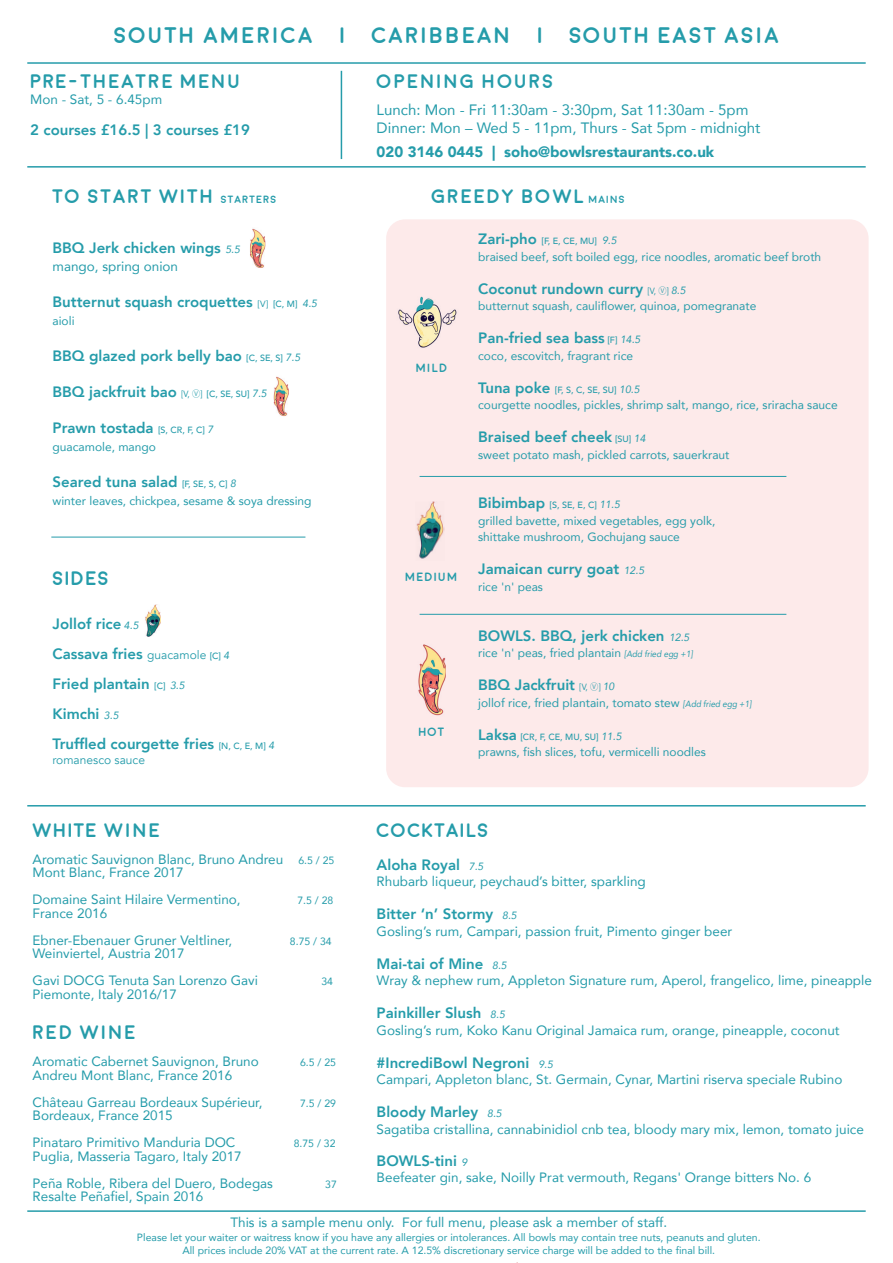
<style>
.page{position:relative;width:893px;height:1263px;background:#fff}
.page>*{position:absolute;margin:0;border:0;box-sizing:border-box;transform-origin:0 0}
.t1{font:700 22.5px "Moon";letter-spacing:.05em;color:#259caa}
.t2{font:700 19.5px "Moon";letter-spacing:.05em;color:#259caa}
.t3{font:800 15px/30px "Avenir";color:#259caa}
.t4{font:15px/18px "Avenir";color:#259caa}
.t5{font:900 15px "Avenir";color:#259caa}
.t6{font:13.5px/27px "Avenir";color:#259caa}
.t7{font:12px/16.5px "Avenir";color:#259caa}
.t8{font:12px "Avenir";color:#259caa}
.t9{font:700 12px "Moon";letter-spacing:.05em;color:#259caa}
.t10{font:10.5px/13.5px "Avenir";color:#259caa;text-align:center}
.t11{font:500 9px "Avenir";color:#259caa}
.s1{font-size:10.5px}
.s2{font-weight:400;font-style:italic;font-size:10.5px}
.s3{font-weight:400;font-size:9px}
.s4{font-weight:500;font-size:9px}
.s5{font-family:"Koz Go Pr 6 N";font-weight:400;font-size:9px}
.s6{font-weight:400;font-size:12px}
.s7{font-weight:800;font-size:15px}
.s8{font-style:italic;font-size:9px}
</style>
<div class="page">
<hr style="left:27px;top:62px;width:839px;height:2px;background:#259caa">
<hr style="left:27px;top:166px;width:839px;height:2px;background:#259caa">
<hr style="left:341px;top:71px;width:1px;height:88px;background:#259caa">
<hr style="left:27px;top:805px;width:839px;height:1px;background:#259caa">
<hr style="left:27px;top:1210px;width:839px;height:2px;background:#259caa">
<div style="left:386px;top:219px;width:482px;height:568px;background:#fdeaea;border-radius:19px"></div>
<hr style="left:420px;top:476px;width:366px;height:1px;background:#259caa">
<hr style="left:420px;top:614px;width:366px;height:1px;background:#259caa">
<img style="left:398px;top:296px;width:59px;height:52px">
<img style="left:418px;top:644px;width:28px;height:72px">
<img style="left:416px;top:501px;width:29px;height:58px">
<img style="left:250px;top:228px;width:15px;height:40px">
<img style="left:145px;top:604px;width:16px;height:33px">
<img style="left:273px;top:376px;width:16px;height:40px">
<hr style="left:51px;top:537px;width:254px;height:1px;background:#259caa">
<h1 class="t1" style="left:114px;top:24px;width:667px">SOUTH AMERICA | CARIBBEAN | SOUTH EAST ASIA</h1>
<h2 class="t2" style="left:30px;top:71px;width:212px">PRE-THEATRE MENU</h2>
<p class="t6" style="left:30px;top:86px;width:134px">Mon - Sat, 5 - 6.45pm</p>
<p class="t3" style="left:30px;top:115px;width:221px">2 courses £16.5 | 3 courses £19</p>
<h2 class="t2" style="left:53px;top:187px;width:226px">TO START WITH <span class="s1">STARTERS</span></h2>
<p class="t3" style="left:53px;top:233px;width:189px">BBQ Jerk chicken wings <span class="s2">5.5</span></p>
<p class="t6" style="left:53px;top:253px;width:127px">mango, spring onion</p>
<p class="t3" style="left:53px;top:287px;width:266px">Butternut squash croquettes <span class="s3">[V]</span> <span class="s4">[C, M]</span> <span class="s2">4.5</span></p>
<p class="t7" style="left:53px;top:313px;width:24px">aioli</p>
<p class="t3" style="left:53px;top:341px;width:249px">BBQ glazed pork belly bao <span class="s4">[C, SE, S]</span> <span class="s2">7.5</span></p>
<p class="t3" style="left:53px;top:377px;width:216px">BBQ jackfruit bao <span class="s3">[V,</span> <span class="s5">Ⓥ</span><span class="s3">]</span> <span class="s4">[C, SE, SU]</span> <span class="s2">7.5</span></p>
<p class="t3" style="left:53px;top:413px;width:162px">Prawn tostada <span class="s4">[S, CR, F, C]</span> <span class="s2">7</span></p>
<p class="t7" style="left:53px;top:439px;width:105px">guacamole, mango</p>
<p class="t3" style="left:53px;top:467px;width:185px">Seared tuna salad <span class="s4">[F, SE, S, C]</span> <span class="s2">8</span></p>
<p class="t7" style="left:53px;top:493px;width:261px">winter leaves, chickpea, sesame &amp; soya dressing</p>
<h2 class="t2" style="left:53px;top:569px;width:58px">SIDES</h2>
<p class="t3" style="left:53px;top:608px;width:223px">Jollof rice <span class="s2">4.5<br></span>Cassava fries <span class="s6">guacamole</span> <span class="s4">[C]</span> <span class="s2">4<br></span>Fried plantain <span class="s4">[C]</span> <span class="s2">3.5<br></span>Kimchi <span class="s2">3.5<br></span>Truffled courgette fries <span class="s4">[N, C, E, M]</span> <span class="s2">4</span></p>
<p class="t8" style="left:53px;top:752px;width:94px">romanesco sauce</p>
<h2 class="t2" style="left:377px;top:71px;width:179px">OPENING HOURS</h2>
<p class="t4" style="left:377px;top:100px;width:385px">Lunch: Mon - Fri 11:30am - 3:30pm, Sat 11:30am - 5pm<br>Dinner: Mon – Wed 5 - 11pm, Thurs - Sat 5pm - midnight</p>
<p class="t5" style="left:377px;top:139px;width:339px">020 3146 0445 | soho@bowlsrestaurants.co.uk</p>
<h2 class="t2" style="left:431px;top:187px;width:195px">GREEDY BOWL <span class="s1">MAINS</span></h2>
<p class="t11" style="left:478px;top:234px;width:140px"><span class="s7">Zari-pho</span> [F, E, CE, MU] <span class="s2">9.5</span></p>
<p class="t7" style="left:478px;top:248px;width:345px">braised beef, soft boiled egg, rice noodles, aromatic beef broth</p>
<p class="t3" style="left:478px;top:274px;width:209px">Coconut rundown curry <span class="s3">[V,</span> <span class="s5">Ⓥ</span><span class="s3">]</span> <span class="s2">8.5</span></p>
<p class="t7" style="left:478px;top:298px;width:280px">butternut squash, cauliflower, quinoa, pomegranate</p>
<p class="t3" style="left:478px;top:323px;width:164px">Pan-fried sea bass <span class="s4">[F]</span> <span class="s2">14.5</span></p>
<p class="t7" style="left:478px;top:347px;width:157px">coco, escovitch, fragrant rice</p>
<p class="t11" style="left:478px;top:382px;width:163px"><span class="s7">Tuna poke</span> [F, S, C, SE, SU] <span class="s2">10.5</span></p>
<p class="t7" style="left:478px;top:397px;width:361px">courgette noodles, pickles, shrimp salt, mango, rice, sriracha sauce</p>
<p class="t3" style="left:478px;top:422px;width:169px">Braised beef cheek <span class="s4">[SU]</span> <span class="s2">14</span></p>
<p class="t7" style="left:478px;top:446px;width:253px">sweet potato mash, pickled carrots, sauerkraut</p>
<p class="t11" style="left:478px;top:498px;width:143px"><span class="s7">Bibimbap</span> [S, SE, E, C] <span class="s2">11.5</span></p>
<p class="t7" style="left:478px;top:512px;width:239px">grilled bavette, mixed vegetables, egg yolk, shittake mushroom, Gochujang sauce</p>
<p class="t3" style="left:478px;top:554px;width:167px">Jamaican curry goat <span class="s2">12.5</span></p>
<p class="t7" style="left:478px;top:578px;width:66px">rice 'n' peas</p>
<p class="t3" style="left:478px;top:620px;width:213px">BOWLS. BBQ, jerk chicken <span class="s2">12.5</span></p>
<p class="t7" style="left:478px;top:644px;width:216px">rice 'n' peas, fried plantain <span class="s8">[Add fried egg +1]</span></p>
<p class="t3" style="left:478px;top:670px;width:138px">BBQ Jackfruit <span class="s3">[V,</span> <span class="s5">Ⓥ</span><span class="s3">]</span> <span class="s2">10</span></p>
<p class="t7" style="left:478px;top:694px;width:275px">jollof rice, fried plantain, tomato stew <span class="s8">[Add fried egg +1]</span></p>
<p class="t11" style="left:478px;top:729px;width:145px"><span class="s7">Laksa</span> [CR, F, CE, MU, SU] <span class="s2">11.5</span></p>
<p class="t7" style="left:478px;top:743px;width:229px">prawns, fish slices, tofu, vermicelli noodles</p>
<p class="t9" style="left:415px;top:362px;width:34px">MILD</p>
<p class="t9" style="left:405px;top:571px;width:54px">MEDIUM</p>
<p class="t9" style="left:418px;top:726px;width:27px">HOT</p>
<h2 class="t2" style="left:33px;top:820px;width:129px">WHITE WINE</h2>
<p class="t6" style="left:33px;top:852px;width:303px;line-height:13.5px">Aromatic Sauvignon Blanc, Bruno Andreu <span class="s1">6.5 / 25<br></span>Mont Blanc, France 2017</p>
<p class="t6" style="left:33px;top:886px;width:210px">Domaine Saint Hilaire Vermentino,</p>
<p class="t10" style="left:297px;top:893px;width:37px">7.5 / 28</p>
<p class="t6" style="left:33px;top:899px;width:201px">France 2016<br>Ebner-Ebenauer Gruner Veltliner,</p>
<h2 class="t2" style="left:377px;top:820px;width:113px">COCKTAILS</h2>
<p class="t3" style="left:377px;top:849px;width:108px">Aloha Royal <span class="s2">7.5</span></p>
<p class="t6" style="left:377px;top:868px;width:271px">Rhubarb liqueur, peychaud’s bitter, sparkling</p>
<p class="t3" style="left:377px;top:899px;width:142px">Bitter ‘n’ Stormy <span class="s2">8.5</span></p>
<p class="t6" style="left:377px;top:917px;width:357px">Gosling’s rum, Campari, passion fruit, Pimento ginger beer</p>
<p class="t3" style="left:377px;top:948px;width:132px">Mai-tai of Mine <span class="s2">8.5</span></p>
<p class="t6" style="left:377px;top:967px;width:497px">Wray &amp; nephew rum, Appleton Signature rum, Aperol, frangelico, lime, pineapple</p>
<p class="t3" style="left:377px;top:998px;width:130px">Painkiller Slush <span class="s2">8.5</span></p>
<p class="t6" style="left:377px;top:1016px;width:465px">Gosling’s rum, Koko Kanu Original Jamaica rum, orange, pineapple, coconut</p>
<p class="t3" style="left:377px;top:1047px;width:178px">#IncrediBowl Negroni <span class="s2">9.5</span></p>
<p class="t6" style="left:377px;top:1066px;width:467px">Campari, Appleton blanc, St. Germain, Cynar, Martini riserva speciale Rubino</p>
<p class="t3" style="left:377px;top:1097px;width:127px">Bloody Marley <span class="s2">8.5</span></p>
<p class="t6" style="left:377px;top:1115px;width:489px">Sagatiba cristallina, cannabinidiol cnb tea, bloody mary mix, lemon, tomato juice</p>
<p class="t3" style="left:377px;top:1146px;width:92px">BOWLS-tini <span class="s2">9</span></p>
<p class="t6" style="left:377px;top:1163px;width:436px">Beefeater gin, sake, Noilly Prat vermouth, Regans' Orange bitters No. 6</p>
<p class="t6" style="left:230px;top:1209px;width:438px">This is a sample menu only. For full menu, please ask a member of staff.</p>
<p class="t10" style="left:137px;top:1230px;width:625px">Please let your waiter or waitress know if you have any allergies or intolerances. All bowls may contain tree nuts, peanuts and gluten.<br>All prices include 20% VAT at the current rate. A 12.5% discretionary service charge will be added to the final bill.</p>
<p class="t10" style="left:290px;top:934px;width:43px">8.75 / 34</p>
<p class="t6" style="left:33px;top:940px;width:227px">Weinviertel, Austria 2017<br>Gavi DOCG Tenuta San Lorenzo Gavi</p>
<p class="t10" style="left:321px;top:974px;width:13px">34</p>
<p class="t6" style="left:33px;top:980px;width:146px">Piemonte, Italy 2016/17</p>
<h2 class="t2" style="left:33px;top:1023px;width:105px">RED WINE</h2>
<p class="t6" style="left:33px;top:1048px;width:228px">Aromatic Cabernet Sauvignon, Bruno</p>
<p class="t10" style="left:300px;top:1055px;width:37px">6.5 / 25</p>
<p class="t6" style="left:33px;top:1061px;width:231px">Andreu Mont Blanc, France 2016<br>Château Garreau Bordeaux Supérieur,</p>
<p class="t10" style="left:300px;top:1096px;width:37px">7.5 / 29</p>
<p class="t6" style="left:33px;top:1102px;width:204px">Bordeaux, France 2015<br>Pinataro Primitivo Manduria DOC</p>
<p class="t10" style="left:294px;top:1136px;width:43px">8.75 / 32</p>
<p class="t6" style="left:33px;top:1142px;width:242px">Puglia, Masseria Tagaro, Italy 2017<br>Peña Roble, Ribera del Duero, Bodegas</p>
<p class="t10" style="left:325px;top:1177px;width:13px">37</p>
<p class="t6" style="left:33px;top:1183px;width:172px">Resalte Peñafiel, Spain 2016</p>
</div>
